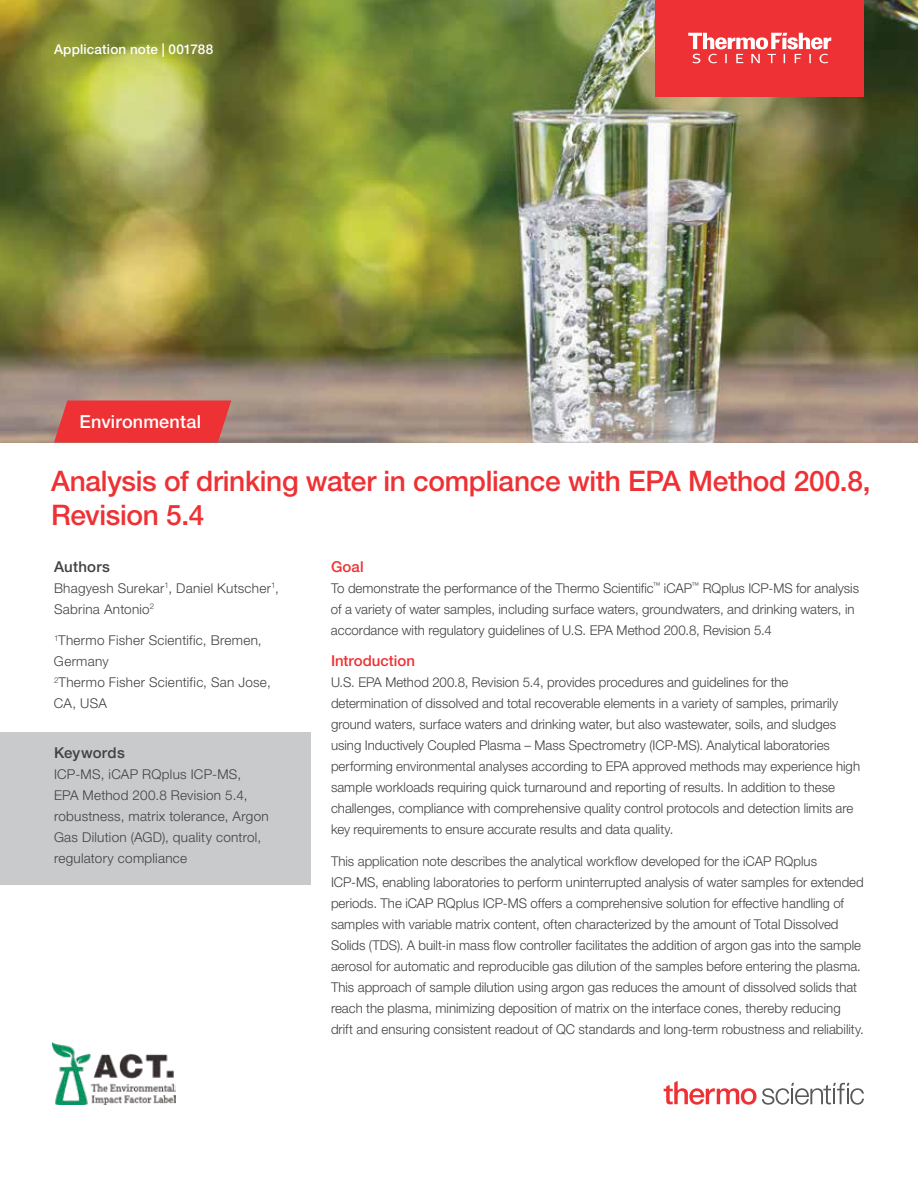
<style>
.page{position:relative;width:918px;height:1188px;background:#fff}
.page>*{position:absolute;margin:0;border:0;box-sizing:border-box;transform-origin:0 0}
.t1{font:500 28.35px/34px "Helvetica Neue LTW1 G";letter-spacing:-.01em;color:#ee3134}
.t2{font:500 18px "Helvetica Neue LTW1 G";letter-spacing:.01em;color:#fff}
.t3{font:500 15px "Helvetica Neue LTW1 G";color:#ee3134}
.t4{font:500 15px "Helvetica Neue LTW1 G";letter-spacing:.02em;color:#414042}
.t5{font:300 13.5px/21px "Helvetica Neue LTW1 G";color:#414042}
.t6{font:300 13.5px/21px "Helvetica Neue LTW1 G";letter-spacing:.02em;color:#414042}
.t7{font:500 13.5px "Helvetica Neue LTW1 G";letter-spacing:.01em;color:#fff}
</style>
<div class="page">
<div style="left:0;top:732px;width:310px;height:152px;background:#c9cacc"></div>
<img style="left:0;top:0;width:918px;height:442px">
<svg style="left:54px;top:400px;width:177px;height:42px;background:#e7393b"></svg>
<div style="left:656px;top:0;width:208px;height:96px;background:#ee3134"></div>
<svg style="left:688px;top:33px;width:143px;height:30px"></svg>
<img style="left:53px;top:1043px;width:123px;height:62px">
<svg style="left:664px;top:1081px;width:200px;height:24px"></svg>
<p class="t7" style="left:54px;top:41px;width:161px">Application note | 001788</p>
<h2 class="t2" style="left:80px;top:411px;width:123px">Environmental</h2>
<h1 class="t1" style="left:51px;top:464px;width:821px">Analysis of drinking water in compliance with EPA Method 200.8,<br>Revision 5.4</h1>
<p class="t4" style="left:54px;top:557px;width:58px">Authors</p>
<p class="t6" style="left:54px;top:577px;width:226px">Bhagyesh Surekar<sup>1</sup>, Daniel Kutscher<sup>1</sup>,<br>Sabrina Antonio<sup>2</sup></p>
<p class="t6" style="left:54px;top:630px;width:218px"><sup>1</sup>Thermo Fisher Scientific, Bremen,<br>Germany<br><sup>2</sup>Thermo Fisher Scientific, San Jose,<br>CA, USA</p>
<p class="t4" style="left:54px;top:743px;width:72px">Keywords</p>
<p class="t6" style="left:54px;top:763px;width:216px">ICP-MS, iCAP RQplus ICP-MS,<br>EPA Method 200.8 Revision 5.4, robustness, matrix tolerance, Argon<br>Gas Dilution (AGD), quality control, regulatory compliance</p>
<p class="t3" style="left:331px;top:557px;width:34px">Goal</p>
<p class="t5" style="left:331px;top:577px;width:530px">To demonstrate the performance of the Thermo Scientific<sup>™</sup> iCAP<sup>™</sup> RQplus ICP-MS for analysis of a variety of water samples, including surface waters, groundwaters, and drinking waters, in accordance with regulatory guidelines of U.S. EPA Method 200.8, Revision 5.4</p>
<p class="t3" style="left:331px;top:652px;width:86px">Introduction</p>
<p class="t5" style="left:331px;top:672px;width:531px">U.S. EPA Method 200.8, Revision 5.4, provides procedures and guidelines for the determination of dissolved and total recoverable elements in a variety of samples, primarily ground waters, surface waters and drinking water, but also wastewater, soils, and sludges using Inductively Coupled Plasma – Mass Spectrometry (ICP-MS). Analytical laboratories performing environmental analyses according to EPA approved methods may experience high sample workloads requiring quick turnaround and reporting of results. In addition to these challenges, compliance with comprehensive quality control protocols and detection limits are key requirements to ensure accurate results and data quality.</p>
<p class="t5" style="left:331px;top:850px;width:534px">This application note describes the analytical workflow developed for the iCAP RQplus ICP-MS, enabling laboratories to perform uninterrupted analysis of water samples for extended periods. The iCAP RQplus ICP-MS offers a comprehensive solution for effective handling of samples with variable matrix content, often characterized by the amount of Total Dissolved Solids (TDS). A built-in mass flow controller facilitates the addition of argon gas into the sample aerosol for automatic and reproducible gas dilution of the samples before entering the plasma.<br>This approach of sample dilution using argon gas reduces the amount of dissolved solids that reach the plasma, minimizing deposition of matrix on the interface cones, thereby reducing drift and ensuring consistent readout of QC standards and long-term robustness and reliability.</p>
</div>
